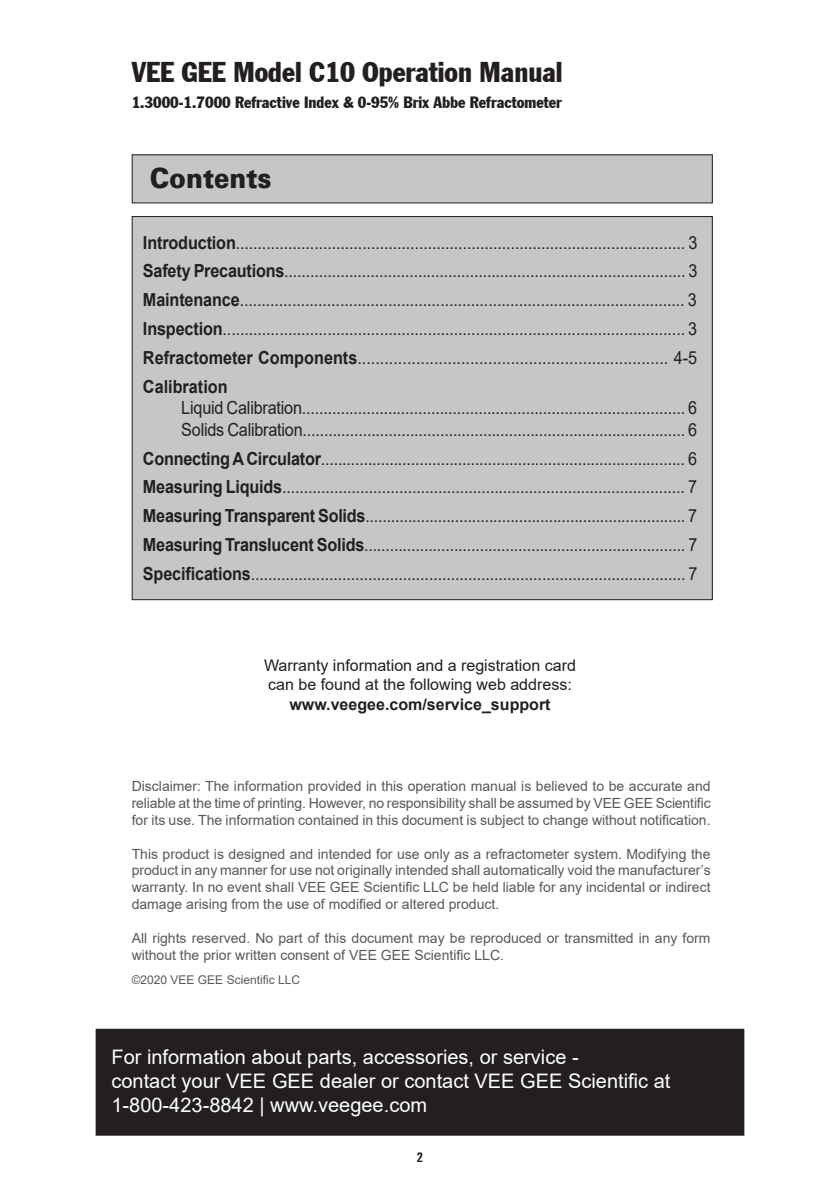
<style>
.page{position:relative;width:840px;height:1191px;background:#fff}
.page>*{position:absolute;margin:0;border:0;box-sizing:border-box;transform-origin:0 0}
.t1{font:28px "Franklin Gothic Condensed";color:#231f20}
.t2{font:28px "USA Black Plain";color:#231f20;scale:.9 1}
.t3{font:20px "Arial";color:#fff}
.t4{font:18px "Arial";letter-spacing:-.015em;color:#231f20;scale:.9 1}
.t5{font:700 18px "Arial";color:#231f20;scale:.9 1}
.t6{font:16px/19.2px "Arial";color:#231f20}
.t7{font:16px "Franklin Gothic Condensed";color:#231f20}
.t8{font:700 16px "Arial";color:#231f20}
.Body_text{font:14px/16.8px "Arial";color:#57585a;text-align:justify}
.t9{font:700 condensed 14px "Univers";color:#231f20}
.t10{font:12px "Arial";color:#57585a}
.s1{font-weight:700}
</style>
<div class="page">
<div style="left:132px;top:155px;width:580px;height:48px;background:#c5c6c8"></div>
<div style="left:132px;top:154px;width:580px;height:49px;border:1px solid #231f20"></div>
<div style="left:132px;top:216px;width:580px;height:383px;background:#c5c6c8"></div>
<div style="left:96px;top:1029px;width:647px;height:106px;background:#231f20"></div>
<div style="left:96px;top:1028px;width:648px;height:107px;border:1px solid #231f20"></div>
<p class="t1" style="left:132px;top:55px;width:432px">VEE GEE Model C10 Operation Manual</p>
<p class="t7" style="left:132px;top:92px;width:431px">1.3000-1.7000 Refractive Index &amp; 0-95% Brix Abbe Refractometer</p>
<p class="t2" style="left:150px;top:160px;width:137px">Contents</p>
<p class="t4" style="left:143px;top:230px;width:617px"><span class="s1">Introduction</span>....................................................................................................... 3</p>
<p class="t4" style="left:143px;top:259px;width:617px"><span class="s1">Safety Precautions</span>............................................................................................. 3</p>
<p class="t4" style="left:143px;top:287px;width:616px"><span class="s1">Maintenance</span>...................................................................................................... 3</p>
<p class="t4" style="left:143px;top:316px;width:617px"><span class="s1">Inspection</span>.......................................................................................................... 3</p>
<p class="t4" style="left:143px;top:345px;width:617px"><span class="s1">Refractometer Components</span>..................................................................... 4-5</p>
<p class="t5" style="left:143px;top:373px;width:96px">Calibration</p>
<p class="t4" style="left:181px;top:395px;width:574px">Liquid Calibration......................................................................................... 6</p>
<p class="t4" style="left:181px;top:417px;width:574px">Solids Calibration......................................................................................... 6</p>
<p class="t4" style="left:143px;top:446px;width:616px"><span class="s1">Connecting A Circulator</span>..................................................................................... 6</p>
<p class="t4" style="left:143px;top:475px;width:616px"><span class="s1">Measuring Liquids</span>............................................................................................. 7</p>
<p class="t4" style="left:143px;top:503px;width:617px"><span class="s1">Measuring Transparent Solids</span>........................................................................... 7</p>
<p class="t4" style="left:143px;top:532px;width:617px"><span class="s1">Measuring Translucent Solids</span>........................................................................... 7</p>
<p class="t4" style="left:143px;top:561px;width:617px"><span class="s1">Specifications</span>.................................................................................................... 7</p>
<p class="t6" style="left:264px;top:656px;width:313px">Warranty information and a registration card can be found at the following web address:</p>
<p class="t8" style="left:289px;top:692px;width:262px">www.veegee.com/service_support</p>
<p class="Body_text" style="left:132px;top:778px;width:580px">Disclaimer: The information provided in this operation manual is believed to be accurate and reliable at the time of printing. However, no responsibility shall be assumed by VEE GEE Scientific for its use. The information contained in this document is subject to change without notification.</p>
<p class="Body_text" style="left:132px;top:845px;width:580px">This product is designed and intended for use only as a refractometer system. Modifying the product in any manner for use not originally intended shall automatically void the manufacturer’s warranty. In no event shall VEE GEE Scientific LLC be held liable for any incidental or indirect damage arising from the use of modified or altered product.</p>
<p class="Body_text" style="left:132px;top:929px;width:580px">All rights reserved. No part of this document may be reproduced or transmitted in any form without the prior written consent of VEE GEE Scientific LLC.</p>
<p class="t10" style="left:132px;top:971px;width:170px">©2020 VEE GEE Scientific LLC</p>
<p class="t3" style="left:111px;top:1042px;width:468px">For information about parts, accessories, or service -</p>
<p class="t3" style="left:111px;top:1066px;width:560px">contact your VEE GEE dealer or contact VEE GEE Scientific at</p>
<p class="t3" style="left:111px;top:1090px;width:317px">1-800-423-8842 | www.veegee.com</p>
<p class="t9" style="left:416px;top:1149px;width:8px">2</p>
</div>
